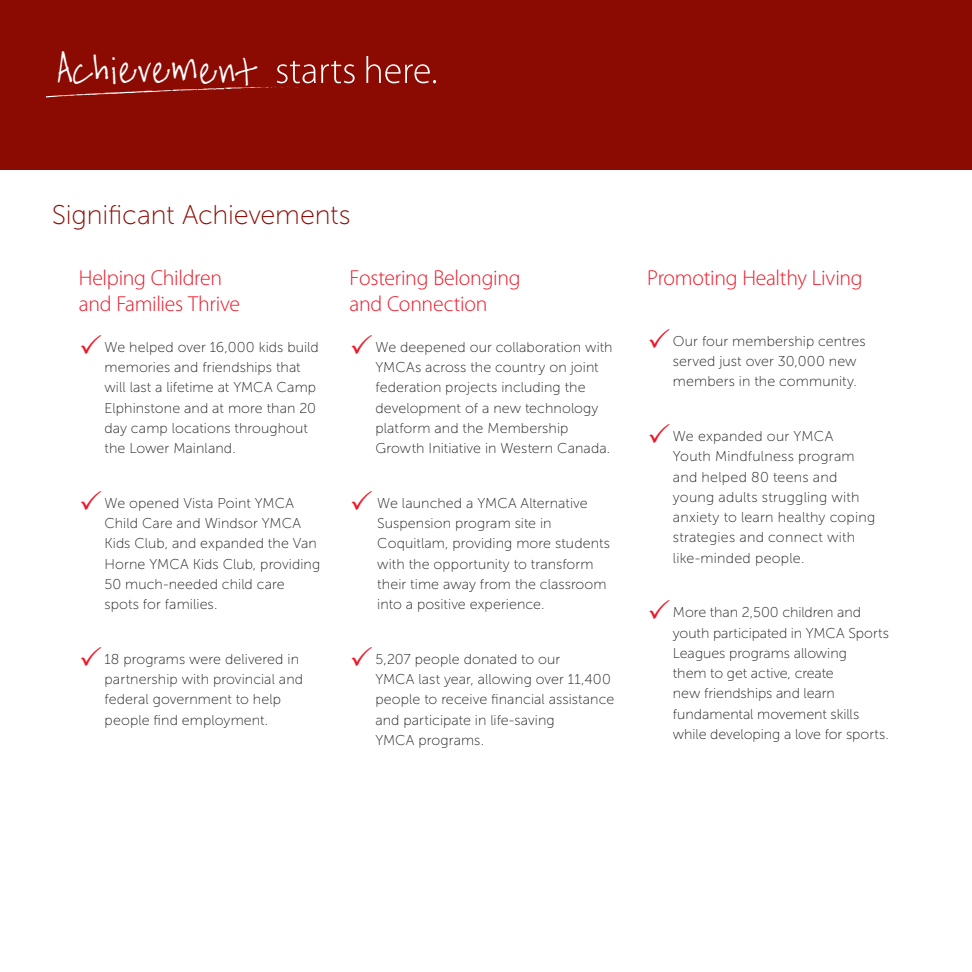
<style>
.page{position:relative;width:972px;height:972px;background:#fff}
.page>*{position:absolute;margin:0;border:0;box-sizing:border-box;transform-origin:0 0}
.t1{font:28.5px "B Mc E";color:#fff}
.Museo_Body-9_5_13_5{font:27px "Museo Sans 100";letter-spacing:-.005em;color:#8b0a02}
.Bold_large_stats_48{font:300 21.75px/25.5px "Myriad Pro";letter-spacing:-.015em;color:#ec1b2b}
.Museo_Body-9_5_13_5-2{font:14.25px/20.2px "Museo Sans 100";letter-spacing:.005em;color:#231f20}
</style>
<div class="page">
<hr style="left:971px;top:165px;width:1px;height:807px;background:#ec1b2b">
<div style="left:0;top:0;width:972px;height:169px;background:#8b0a02"></div>
<svg style="left:46px;top:61px;width:309px;height:37px"></svg>
<svg style="left:366px;top:56px;width:70px;height:27px"></svg>
<p class="t1" style="left:57px;top:55px;width:199px">Achievement</p>
<p class="Museo_Body-9_5_13_5" style="left:52px;top:201px;width:300px">Significant Achievements</p>
<p class="Bold_large_stats_48" style="left:79px;top:265px;width:163px">Helping Children and Families Thrive</p>
<p class="Museo_Body-9_5_13_5-2" style="left:104px;top:337px;width:216px">We helped over 16,000 kids build memories and friendships that will last a lifetime at YMCA Camp<br>Elphinstone and at more than 20 day camp locations throughout the Lower Mainland.</p>
<p class="Museo_Body-9_5_13_5-2" style="left:104px;top:493px;width:217px">We opened Vista Point YMCA<br>Child Care and Windsor YMCA<br>Kids Club, and expanded the Van<br>Horne YMCA Kids Club, providing<br>50 much-needed child care spots for families.</p>
<p class="Museo_Body-9_5_13_5-2" style="left:105px;top:649px;width:200px">18 programs were delivered in partnership with provincial and federal government to help people find employment.</p>
<p class="Bold_large_stats_48" style="left:350px;top:265px;width:173px">Fostering Belonging and Connection</p>
<p class="Museo_Body-9_5_13_5-2" style="left:375px;top:337px;width:239px">We deepened our collaboration with YMCAs across the country on joint federation projects including the development of a new technology platform and the Membership Growth Initiative in Western Canada.</p>
<p class="Museo_Body-9_5_13_5-2" style="left:377px;top:493px;width:234px">We launched a YMCA Alternative<br>Suspension program site in<br>Coquitlam, providing more students with the opportunity to transform their time away from the classroom into a positive experience.</p>
<p class="Museo_Body-9_5_13_5-2" style="left:375px;top:649px;width:240px">5,207 people donated to our<br>YMCA last year, allowing over 11,400 people to receive financial assistance and participate in life-saving<br>YMCA programs.</p>
<p class="Bold_large_stats_48" style="left:647px;top:265px;width:217px">Promoting Healthy Living</p>
<p class="Museo_Body-9_5_13_5-2" style="left:673px;top:331px;width:194px">Our four membership centres served just over 30,000 new members in the community.</p>
<p class="Museo_Body-9_5_13_5-2" style="left:673px;top:426px;width:204px">We expanded our YMCA<br>Youth Mindfulness program and helped 80 teens and young adults struggling with anxiety to learn healthy coping strategies and connect with like-minded people.</p>
<p class="Museo_Body-9_5_13_5-2" style="left:673px;top:602px;width:218px">More than 2,500 children and youth participated in YMCA Sports<br>Leagues programs allowing<br>them to get active, create<br>new friendships and learn fundamental movement skills while developing a love for sports.</p>
</div>
